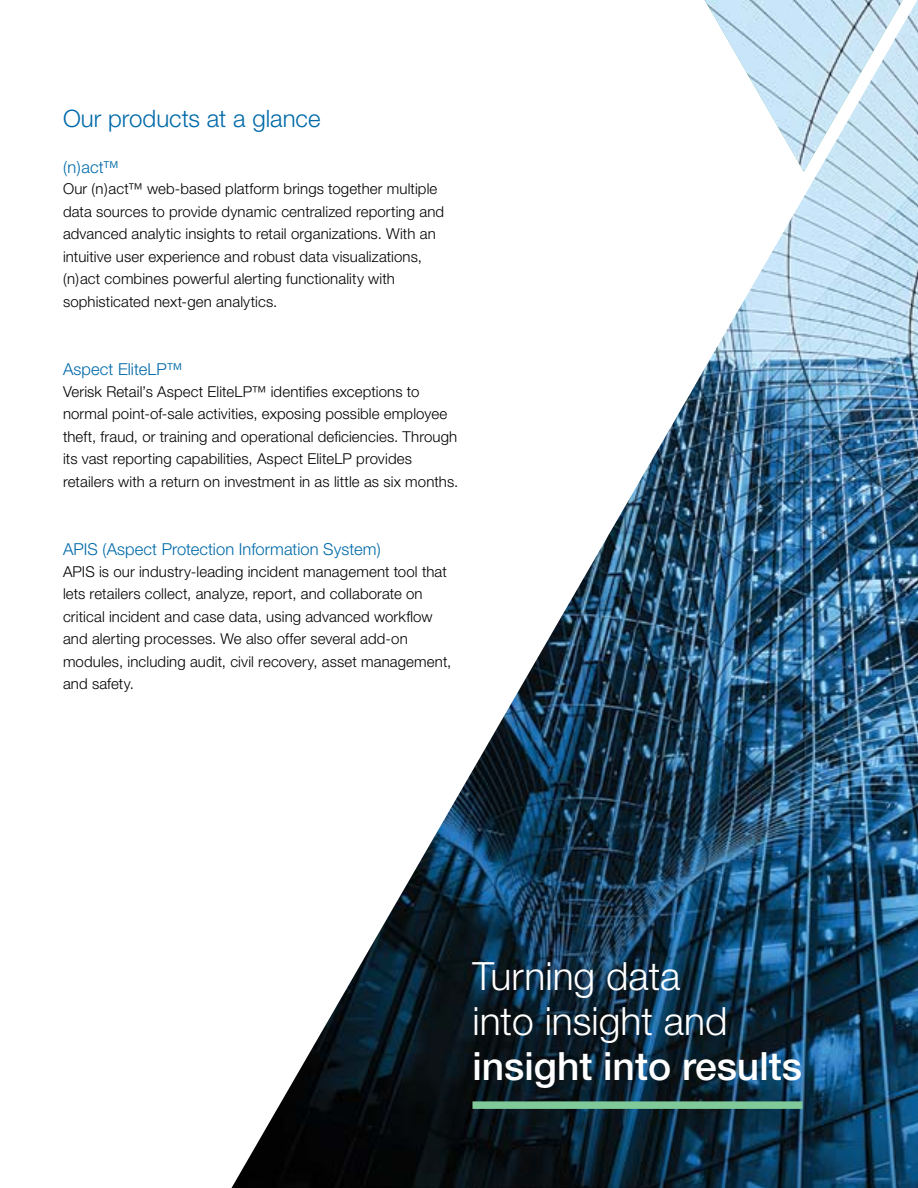
<style>
.page{position:relative;width:918px;height:1188px;background:#fff}
.page>*{position:absolute;margin:0;border:0;box-sizing:border-box;transform-origin:0 0}
.t1{font:300 39px/45px "Helvetica Neue";color:#fff}
.t2{font:500 39px "Helvetica Neue";color:#fff}
.t3{font:300 24px "Helvetica Neue";color:#006aa9}
.t4{font:300 16.5px "Helvetica Neue";letter-spacing:.005em;color:#006aa9}
.t5{font:300 15px/22.5px "Helvetica Neue";letter-spacing:.01em;color:#000}
</style>
<div class="page">
<img style="left:232px;top:0;width:686px;height:1188px">
<div style="left:472px;top:1101px;width:330px;height:8px;background:#80c999"></div>
<img style="left:705px;top:0;width:198px;height:172px">
<h2 class="t3" style="left:63px;top:104px;width:259px">Our products at a glance</h2>
<p class="t4" style="left:63px;top:157px;width:57px">(n)act™</p>
<p class="t5" style="left:63px;top:177px;width:383px">Our (n)act™ web-based platform brings together multiple data sources to provide dynamic centralized reporting and advanced analytic insights to retail organizations. With an intuitive user experience and robust data visualizations, (n)act combines powerful alerting functionality with sophisticated next-gen analytics.</p>
<p class="t4" style="left:63px;top:359px;width:121px">Aspect EliteLP™</p>
<p class="t5" style="left:63px;top:380px;width:397px">Verisk Retail’s Aspect EliteLP™ identifies exceptions to normal point-of-sale activities, exposing possible employee theft, fraud, or training and operational deficiencies. Through its vast reporting capabilities, Aspect EliteLP provides retailers with a return on investment in as little as six months.</p>
<p class="t4" style="left:63px;top:539px;width:319px">APIS (Aspect Protection Information System)</p>
<p class="t5" style="left:63px;top:560px;width:390px">APIS is our industry-leading incident management tool that lets retailers collect, analyze, report, and collaborate on critical incident and case data, using advanced workflow and alerting processes. We also offer several add-on modules, including audit, civil recovery, asset management, and safety.</p>
<h1 class="t1" style="left:472px;top:953px;width:256px">Turning data into insight and</h1>
<h1 class="t2" style="left:472px;top:1043px;width:331px">insight into results</h1>
</div>
